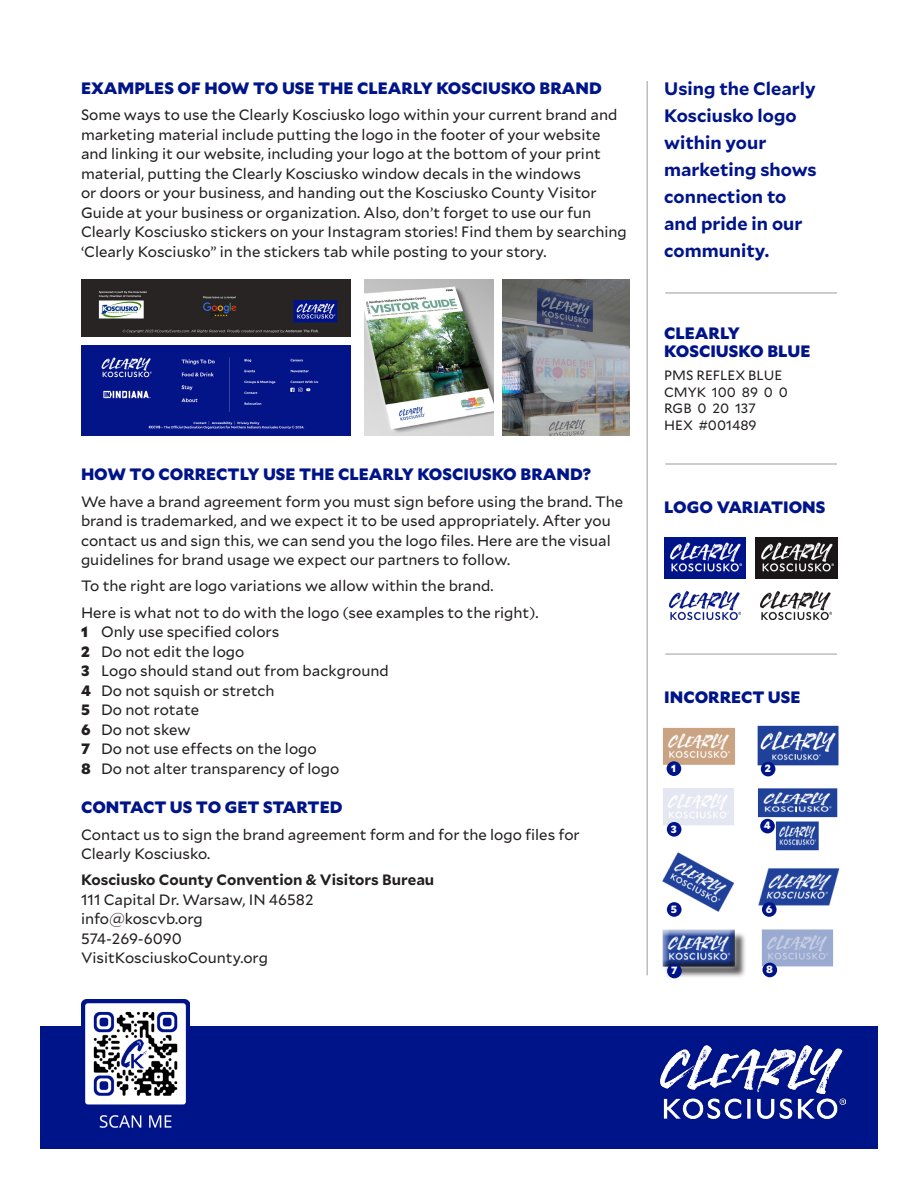
<style>
.page{position:relative;width:918px;height:1188px;background:#fff}
.page>*{position:absolute;margin:0;border:0;box-sizing:border-box;transform-origin:0 0}
.t1{font:700 18px/27px "Mallory";color:#001489}
.t2{font:900 16.5px/18px "Mallory";color:#001489}
.List_Paragraph{font:15px/19.5px "Mallory";color:#231f20}
.t3{font:700 15px "Mallory";color:#231f20}
.t4{font:13.5px "Mallory";color:#231f20}
.t5{font:900 10.5px "Mallory";color:#fff}
.s1{font-weight:900}
</style>
<div class="page">
<hr style="left:646px;top:81px;width:2px;height:894px;background:#bcbdc0">
<div style="left:40px;top:1026px;width:838px;height:122px;background:#001489"></div>
<img style="left:81px;top:999px;width:109px;height:135px">
<img style="left:661px;top:1046px;width:185px;height:72px">
<img style="left:756px;top:537px;width:81px;height:42px">
<img style="left:664px;top:537px;width:81px;height:42px">
<img style="left:670px;top:591px;width:71px;height:28px">
<img style="left:760px;top:591px;width:71px;height:28px">
<img style="left:663px;top:727px;width:72px;height:40px">
<img style="left:757px;top:726px;width:82px;height:43px">
<img style="left:663px;top:788px;width:71px;height:41px">
<img style="left:758px;top:788px;width:80px;height:63px">
<img style="left:662px;top:852px;width:72px;height:61px">
<img style="left:758px;top:868px;width:82px;height:42px">
<img style="left:662px;top:929px;width:83px;height:50px">
<img style="left:761px;top:929px;width:73px;height:41px">
<div style="left:667px;top:761px;width:14px;height:15px;background:#001489;border-radius:50%"></div>
<div style="left:761px;top:762px;width:14px;height:14px;background:#001489;border-radius:50%"></div>
<div style="left:760px;top:819px;width:15px;height:14px;background:#001489;border-radius:50%"></div>
<div style="left:667px;top:822px;width:14px;height:15px;background:#001489;border-radius:50%"></div>
<div style="left:667px;top:902px;width:15px;height:15px;background:#001489;border-radius:50%"></div>
<div style="left:667px;top:964px;width:15px;height:14px;background:#001489;border-radius:50%"></div>
<div style="left:762px;top:963px;width:15px;height:14px;background:#001489;border-radius:50%"></div>
<div style="left:762px;top:902px;width:15px;height:15px;background:#001489;border-radius:50%"></div>
<hr style="left:665px;top:463px;width:172px;height:2px;background:#bcbdc0">
<hr style="left:665px;top:653px;width:172px;height:2px;background:#bcbdc0">
<hr style="left:665px;top:292px;width:172px;height:2px;background:#bcbdc0">
<img style="left:81px;top:346px;width:270px;height:89px">
<img style="left:81px;top:280px;width:270px;height:57px">
<img style="left:364px;top:280px;width:130px;height:155px">
<img style="left:502px;top:280px;width:127px;height:155px">
<p class="t2" style="left:81px;top:78px;width:522px">EXAMPLES OF HOW TO USE THE CLEARLY KOSCIUSKO BRAND</p>
<p class="List_Paragraph" style="left:81px;top:105px;width:547px">Some ways to use the Clearly Kosciusko logo within your current brand and marketing material include putting the logo in the footer of your website and linking it our website, including your logo at the bottom of your print material, putting the Clearly Kosciusko window decals in the windows<br>or doors or your business, and handing out the Kosciusko County Visitor Guide at your business or organization. Also, don’t forget to use our fun Clearly Kosciusko stickers on your Instagram stories! Find them by searching ‘Clearly Kosciusko” in the stickers tab while posting to your story.</p>
<p class="t2" style="left:81px;top:464px;width:512px">HOW TO CORRECTLY USE THE CLEARLY KOSCIUSKO BRAND?</p>
<p class="List_Paragraph" style="left:81px;top:491px;width:544px">We have a brand agreement form you must sign before using the brand. The brand is trademarked, and we expect it to be used appropriately. After you contact us and sign this, we can send you the logo files. Here are the visual guidelines for brand usage we expect our partners to follow.</p>
<p class="List_Paragraph" style="left:81px;top:576px;width:414px">To the right are logo variations we allow within the brand.</p>
<p class="List_Paragraph" style="left:81px;top:602px;width:459px">Here is what not to do with the logo (see examples to the right).</p>
<p class="List_Paragraph" style="left:81px;top:621px;width:200px"><span class="s1">1</span> Only use specified colors</p>
<p class="List_Paragraph" style="left:81px;top:641px;width:165px"><span class="s1">2</span> Do not edit the logo</p>
<p class="List_Paragraph" style="left:81px;top:660px;width:309px"><span class="s1">3</span> Logo should stand out from background</p>
<p class="List_Paragraph" style="left:81px;top:680px;width:195px"><span class="s1">4</span> Do not squish or stretch</p>
<p class="List_Paragraph" style="left:81px;top:699px;width:120px"><span class="s1">5</span> Do not rotate</p>
<p class="List_Paragraph" style="left:81px;top:719px;width:111px"><span class="s1">6</span> Do not skew</p>
<p class="List_Paragraph" style="left:81px;top:738px;width:237px"><span class="s1">7</span> Do not use effects on the logo</p>
<p class="List_Paragraph" style="left:81px;top:758px;width:260px"><span class="s1">8</span> Do not alter transparency of logo</p>
<p class="t2" style="left:81px;top:797px;width:263px">CONTACT US TO GET STARTED</p>
<p class="List_Paragraph" style="left:81px;top:824px;width:500px">Contact us to sign the brand agreement form and for the logo files for<br>Clearly Kosciusko.</p>
<p class="t3" style="left:81px;top:869px;width:355px">Kosciusko County Convention &amp; Visitors Bureau</p>
<p class="List_Paragraph" style="left:81px;top:889px;width:234px">111 Capital Dr. Warsaw, IN 46582</p>
<p class="List_Paragraph" style="left:81px;top:909px;width:123px">info@koscvb.org</p>
<p class="List_Paragraph" style="left:81px;top:928px;width:102px">574-269-6090</p>
<p class="List_Paragraph" style="left:81px;top:948px;width:189px">VisitKosciuskoCounty.org</p>
<p class="t1" style="left:664px;top:74px;width:154px">Using the Clearly<br>Kosciusko logo within your marketing shows connection to and pride in our community.</p>
<p class="t2" style="left:664px;top:323px;width:148px">CLEARLY<br>KOSCIUSKO BLUE</p>
<p class="t4" style="left:664px;top:366px;width:120px">PMS REFLEX BLUE</p>
<p class="t4" style="left:664px;top:382px;width:125px">CMYK 100 89 0 0</p>
<p class="t4" style="left:664px;top:399px;width:93px">RGB 0 20 137</p>
<p class="t4" style="left:664px;top:415px;width:94px">HEX #001489</p>
<p class="t2" style="left:664px;top:498px;width:163px">LOGO VARIATIONS</p>
<p class="t2" style="left:664px;top:687px;width:138px">INCORRECT USE</p>
<p class="t5" style="left:671px;top:760px;width:6px">1</p>
<p class="t5" style="left:765px;top:761px;width:8px">2</p>
<p class="t5" style="left:671px;top:821px;width:8px">3</p>
<p class="t5" style="left:764px;top:818px;width:8px">4</p>
<p class="t5" style="left:671px;top:901px;width:8px">5</p>
<p class="t5" style="left:766px;top:901px;width:8px">6</p>
<p class="t5" style="left:671px;top:963px;width:8px">7</p>
<p class="t5" style="left:766px;top:961px;width:8px">8</p>
</div>
